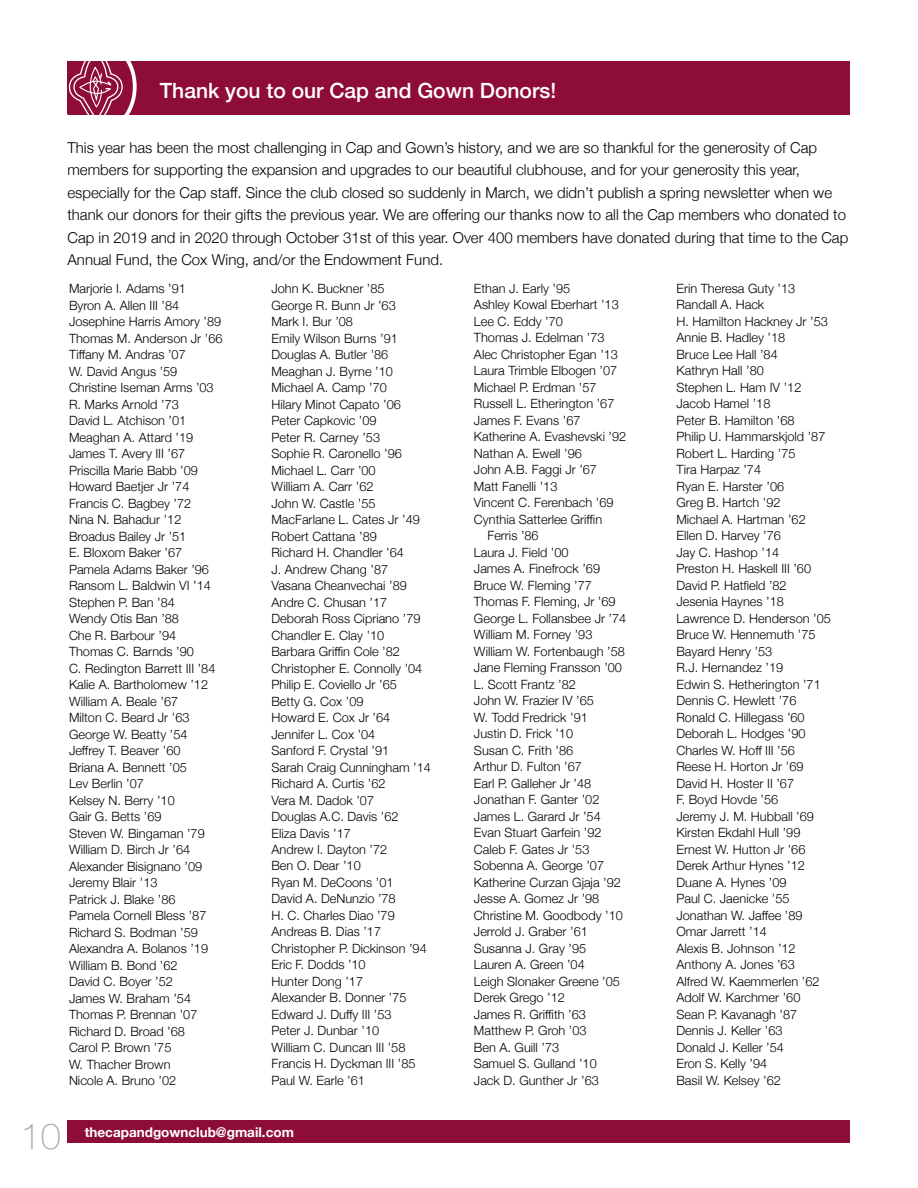
<style>
.page{position:relative;width:918px;height:1188px;background:#fff}
.page>*{position:absolute;margin:0;border:0;box-sizing:border-box;transform-origin:0 0}
.t1{font:100 36px "Helvetica Neue";color:#a7a9ac}
.t2{font:500 21px "Helvetica Neue";color:#fff}
.t3{font:300 15px/22.5px "Helvetica Neue";color:#000}
.t4{font:700 13.5px "Helvetica Neue";color:#fff}
.t5{font:300 12.75px/16.5px "Helvetica Neue";color:#000}
</style>
<div class="page">
<div style="left:68px;top:1120px;width:782px;height:23px;background:#8e0c3a"></div>
<div style="left:68px;top:61px;width:782px;height:54px;background:#8e0c3a"></div>
<svg style="left:68px;top:61px;width:69px;height:54px"></svg>
<h2 class="t2" style="left:160px;top:73px;width:398px">Thank you to our Cap and Gown Donors!</h2>
<p class="t3" style="left:68px;top:135px;width:782px">This year has been the most challenging in Cap and Gown’s history, and we are so thankful for the generosity of Cap members for supporting the expansion and upgrades to our beautiful clubhouse, and for your generosity this year, especially for the Cap staff. Since the club closed so suddenly in March, we didn’t publish a spring newsletter when we thank our donors for their gifts the previous year. We are offering our thanks now to all the Cap members who donated to Cap in 2019 and in 2020 through October 31st of this year. Over 400 members have donated during that time to the Cap Annual Fund, the Cox Wing, and/or the Endowment Fund.</p>
<p class="t5" style="left:69px;top:279px;width:155px">Marjorie I. Adams ’91<br>Byron A. Allen III ’84<br>Josephine Harris Amory ’89<br>Thomas M. Anderson Jr ’66<br>Tiffany M. Andras ’07<br>W. David Angus ’59<br>Christine Iseman Arms ’03<br>R. Marks Arnold ’73<br>David L. Atchison ’01<br>Meaghan A. Attard ’19<br>James T. Avery III ’67<br>Priscilla Marie Babb ’09<br>Howard Baetjer Jr ’74<br>Francis C. Bagbey ’72<br>Nina N. Bahadur ’12<br>Broadus Bailey Jr ’51<br>E. Bloxom Baker ’67<br>Pamela Adams Baker ’96<br>Ransom L. Baldwin VI ’14<br>Stephen P. Ban ’84<br>Wendy Otis Ban ’88<br>Che R. Barbour ’94<br>Thomas C. Barnds ’90<br>C. Redington Barrett III ’84<br>Kalie A. Bartholomew ’12<br>William A. Beale ’67<br>Milton C. Beard Jr ’63<br>George W. Beatty ’54<br>Jeffrey T. Beaver ’60<br>Briana A. Bennett ’05<br>Lev Berlin ’07<br>Kelsey N. Berry ’10<br>Gair G. Betts ’69<br>Steven W. Bingaman ’79<br>William D. Birch Jr ’64<br>Alexander Bisignano ’09<br>Jeremy Blair ’13<br>Patrick J. Blake ’86<br>Pamela Cornell Bless ’87<br>Richard S. Bodman ’59<br>Alexandra A. Bolanos ’19<br>William B. Bond ’62<br>David C. Boyer ’52<br>James W. Braham ’54<br>Thomas P. Brennan ’07<br>Richard D. Broad ’68<br>Carol P. Brown ’75<br>W. Thacher Brown<br>Nicole A. Bruno ’02</p>
<p class="t5" style="left:271px;top:279px;width:161px">John K. Buckner ’85<br>George R. Bunn Jr ’63<br>Mark I. Bur ’08<br>Emily Wilson Burns ’91<br>Douglas A. Butler ’86<br>Meaghan J. Byrne ’10<br>Michael A. Camp ’70<br>Hilary Minot Capato ’06<br>Peter Capkovic ’09<br>Peter R. Carney ’53<br>Sophie R. Caronello ’96<br>Michael L. Carr ’00<br>William A. Carr ’62<br>John W. Castle ’55<br>MacFarlane L. Cates Jr ’49<br>Robert Cattana ’89<br>Richard H. Chandler ’64<br>J. Andrew Chang ’87<br>Vasana Cheanvechai ’89<br>Andre C. Chusan ’17<br>Deborah Ross Cipriano ’79<br>Chandler E. Clay ’10<br>Barbara Griffin Cole ’82<br>Christopher E. Connolly ’04<br>Philip E. Coviello Jr ’65<br>Betty G. Cox ’09<br>Howard E. Cox Jr ’64<br>Jennifer L. Cox ’04<br>Sanford F. Crystal ’91<br>Sarah Craig Cunningham ’14<br>Richard A. Curtis ’62<br>Vera M. Dadok ’07<br>Douglas A.C. Davis ’62<br>Eliza Davis ’17<br>Andrew I. Dayton ’72<br>Ben O. Dear ’10<br>Ryan M. DeCoons ’01<br>David A. DeNunzio ’78<br>H. C. Charles Diao ’79<br>Andreas B. Dias ’17<br>Christopher P. Dickinson ’94<br>Eric F. Dodds ’10<br>Hunter Dong ’17<br>Alexander B. Donner ’75<br>Edward J. Duffy III ’53<br>Peter J. Dunbar ’10<br>William C. Duncan III ’58<br>Francis H. Dyckman III ’85<br>Paul W. Earle ’61</p>
<p class="t5" style="left:474px;top:279px;width:98px">Ethan J. Early ’95</p>
<p class="t5" style="left:676px;top:279px;width:156px">Erin Theresa Guty ’13<br>Randall A. Hack<br>H. Hamilton Hackney Jr ’53<br>Annie B. Hadley ’18<br>Bruce Lee Hall ’84<br>Kathryn Hall ’80<br>Stephen L. Ham IV ’12<br>Jacob Hamel ’18<br>Peter B. Hamilton ’68<br>Philip U. Hammarskjold ’87<br>Robert L. Harding ’75<br>Tira Harpaz ’74<br>Ryan E. Harster ’06<br>Greg B. Hartch ’92<br>Michael A. Hartman ’62<br>Ellen D. Harvey ’76<br>Jay C. Hashop ’14<br>Preston H. Haskell III ’60<br>David P. Hatfield ’82<br>Jesenia Haynes ’18<br>Lawrence D. Henderson ’05<br>Bruce W. Hennemuth ’75<br>Bayard Henry ’53<br>R.J. Hernandez ’19<br>Edwin S. Hetherington ’71<br>Dennis C. Hewlett ’76<br>Ronald C. Hillegass ’60<br>Deborah L. Hodges ’90<br>Charles W. Hoff III ’56<br>Reese H. Horton Jr ’69<br>David H. Hoster II ’67<br>F. Boyd Hovde ’56<br>Jeremy J. M. Hubball ’69<br>Kirsten Ekdahl Hull ’99<br>Ernest W. Hutton Jr ’66<br>Derek Arthur Hynes ’12<br>Duane A. Hynes ’09<br>Paul C. Jaenicke ’55<br>Jonathan W. Jaffee ’89<br>Omar Jarrett ’14<br>Alexis B. Johnson ’12<br>Anthony A. Jones ’63<br>Alfred W. Kaemmerlen ’62<br>Adolf W. Karchmer ’60<br>Sean P. Kavanagh ’87<br>Dennis J. Keller ’63<br>Donald J. Keller ’54<br>Eron S. Kelly ’94<br>Basil W. Kelsey ’62</p>
<p class="t5" style="left:474px;top:296px;width:146px">Ashley Kowal Eberhart ’13</p>
<p class="t5" style="left:474px;top:312px;width:91px">Lee C. Eddy ’70</p>
<p class="t5" style="left:474px;top:329px;width:132px">Thomas J. Edelman ’73</p>
<p class="t5" style="left:474px;top:345px;width:146px">Alec Christopher Egan ’13</p>
<p class="t5" style="left:474px;top:362px;width:145px">Laura Trimble Elbogen ’07</p>
<p class="t5" style="left:474px;top:378px;width:124px">Michael P. Erdman ’57</p>
<p class="t5" style="left:474px;top:395px;width:142px">Russell L. Etherington ’67</p>
<p class="t5" style="left:474px;top:411px;width:108px">James F. Evans ’67</p>
<p class="t5" style="left:474px;top:428px;width:154px">Katherine A. Evashevski ’92</p>
<p class="t5" style="left:474px;top:444px;width:109px">Nathan A. Ewell ’96</p>
<p class="t5" style="left:474px;top:461px;width:125px">John A.B. Faggi Jr ’67</p>
<p class="t5" style="left:474px;top:477px;width:85px">Matt Fanelli ’13</p>
<p class="t5" style="left:474px;top:494px;width:141px">Vincent C. Ferenbach ’69</p>
<p class="t5" style="left:474px;top:510px;width:130px">Cynthia Satterlee Griffin</p>
<p class="t5" style="left:487px;top:527px;width:53px">Ferris ’86</p>
<p class="t5" style="left:474px;top:543px;width:96px">Laura J. Field ’00</p>
<p class="t5" style="left:474px;top:560px;width:128px">James A. Finefrock ’69</p>
<p class="t5" style="left:474px;top:576px;width:119px">Bruce W. Fleming ’77</p>
<p class="t5" style="left:474px;top:593px;width:143px">Thomas F. Fleming, Jr ’69</p>
<p class="t5" style="left:474px;top:609px;width:154px">George L. Follansbee Jr ’74</p>
<p class="t5" style="left:474px;top:626px;width:120px">William M. Forney ’93</p>
<p class="t5" style="left:474px;top:642px;width:152px">William W. Fortenbaugh ’58</p>
<p class="t5" style="left:474px;top:659px;width:150px">Jane Fleming Fransson ’00</p>
<p class="t5" style="left:474px;top:675px;width:104px">L. Scott Frantz ’82</p>
<p class="t5" style="left:474px;top:692px;width:121px">John W. Frazier IV ’65</p>
<p class="t5" style="left:474px;top:708px;width:115px">W. Todd Fredrick ’91</p>
<p class="t5" style="left:474px;top:725px;width:101px">Justin D. Frick ’10</p>
<p class="t5" style="left:474px;top:741px;width:101px">Susan C. Frith ’86</p>
<p class="t5" style="left:474px;top:758px;width:109px">Arthur D. Fulton ’67</p>
<p class="t5" style="left:474px;top:774px;width:119px">Earl P. Galleher Jr ’48</p>
<p class="t5" style="left:474px;top:791px;width:127px">Jonathan F. Ganter ’02</p>
<p class="t5" style="left:474px;top:807px;width:128px">James L. Garard Jr ’54</p>
<p class="t5" style="left:474px;top:824px;width:129px">Evan Stuart Garfein ’92</p>
<p class="t5" style="left:474px;top:840px;width:117px">Caleb F. Gates Jr ’53</p>
<p class="t5" style="left:474px;top:857px;width:132px">Sobenna A. George ’07</p>
<p class="t5" style="left:474px;top:873px;width:148px">Katherine Curzan Gjaja ’92</p>
<p class="t5" style="left:474px;top:890px;width:127px">Jesse A. Gomez Jr ’98</p>
<p class="t5" style="left:474px;top:906px;width:150px">Christine M. Goodbody ’10</p>
<p class="t5" style="left:474px;top:923px;width:115px">Jerrold J. Graber ’61</p>
<p class="t5" style="left:474px;top:939px;width:114px">Susanna J. Gray ’95</p>
<p class="t5" style="left:474px;top:956px;width:112px">Lauren A. Green ’04</p>
<p class="t5" style="left:474px;top:972px;width:148px">Leigh Slonaker Greene ’05</p>
<p class="t5" style="left:474px;top:989px;width:92px">Derek Grego ’12</p>
<p class="t5" style="left:474px;top:1005px;width:113px">James R. Griffith ’63</p>
<p class="t5" style="left:474px;top:1022px;width:114px">Matthew P. Groh ’03</p>
<p class="t5" style="left:474px;top:1038px;width:87px">Ben A. Guill ’73</p>
<p class="t5" style="left:474px;top:1055px;width:124px">Samuel S. Gulland ’10</p>
<p class="t5" style="left:474px;top:1071px;width:126px">Jack D. Gunther Jr ’63</p>
<h1 class="t1" style="left:21px;top:1109px;width:42px">10</h1>
<p class="t4" style="left:85px;top:1121px;width:211px">thecapandgownclub@gmail.com</p>
</div>
